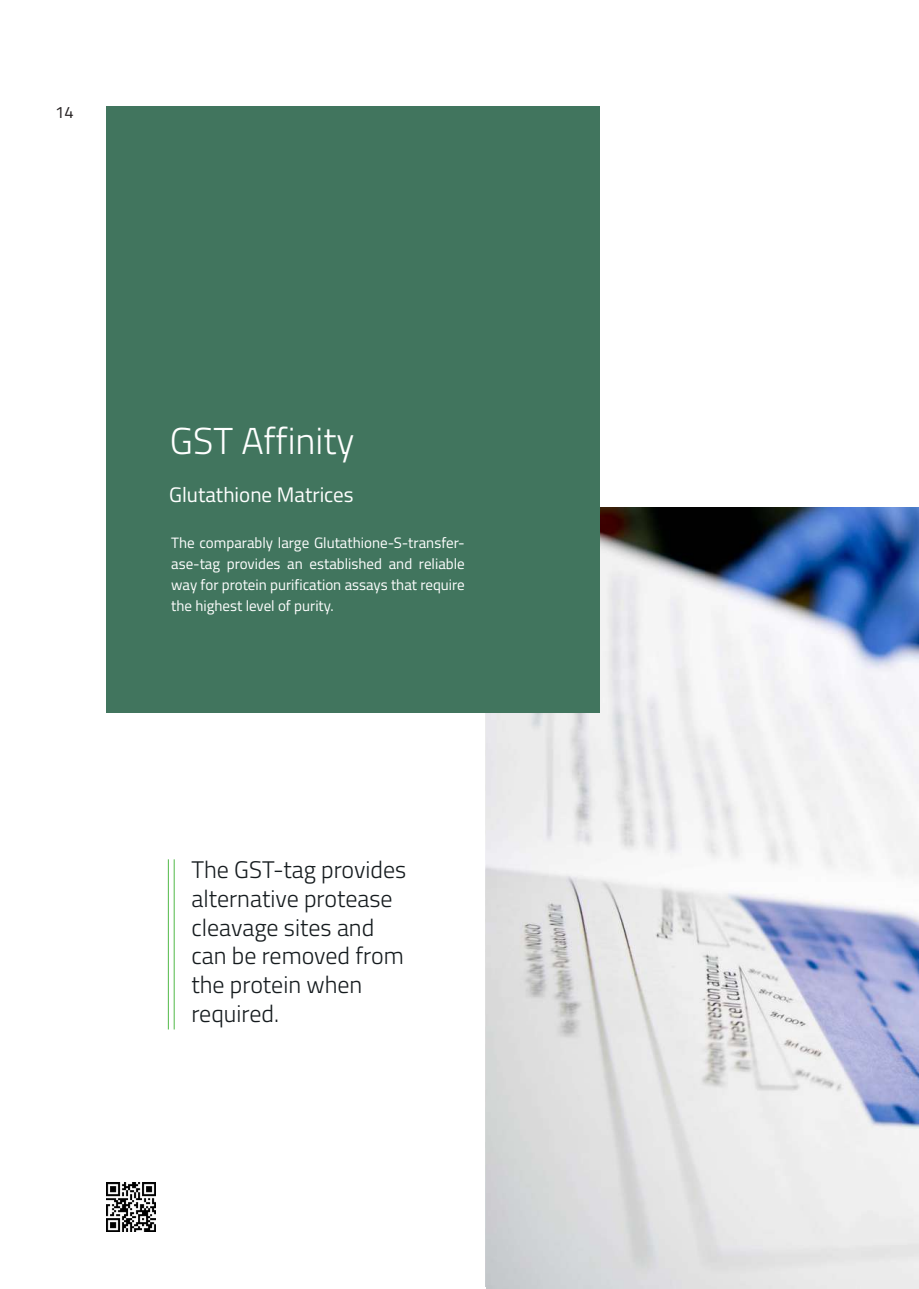
<style>
.page{position:relative;width:919px;height:1289px;background:#fff}
.page>*{position:absolute;margin:0;border:0;box-sizing:border-box;transform-origin:0 0}
.t1{font:300 37.5px "Titillium Web";color:#fff}
.t2{font:300 24px/28.8px "Titillium Web";color:#151b1e}
.t3{font:21px "Titillium Web";color:#fff}
.t4{font:16.5px "Titillium Web";color:#231f20}
.t5{font:15px/21px "Titillium Web";color:#fff;text-align:justify}
</style>
<div class="page">
<img style="left:486px;top:507px;width:432px;height:781px">
<div style="left:106px;top:106px;width:494px;height:607px;background:#41755e"></div>
<hr style="left:174px;top:859px;width:1px;height:170px;background:#51b948">
<hr style="left:168px;top:859px;width:1px;height:170px;background:#51b948">
<img style="left:106px;top:1182px;width:49px;height:49px">
<p class="t4" style="left:55px;top:100px;width:20px">14</p>
<h1 class="t1" style="left:170px;top:413px;width:186px">GST Affinity</h1>
<h3 class="t3" style="left:169px;top:479px;width:186px">Glutathione Matrices</h3>
<p class="t5" style="left:171px;top:531px;width:295px">The comparably large Glutathione-S-transfer&shy;ase-tag provides an established and reliable way for protein purification assays that require the highest level of purity.</p>
<h2 class="t2" style="left:191px;top:854px;width:216px">The GST-tag provides alternative protease cleavage sites and can be removed from the protein when required.</h2>
</div>
